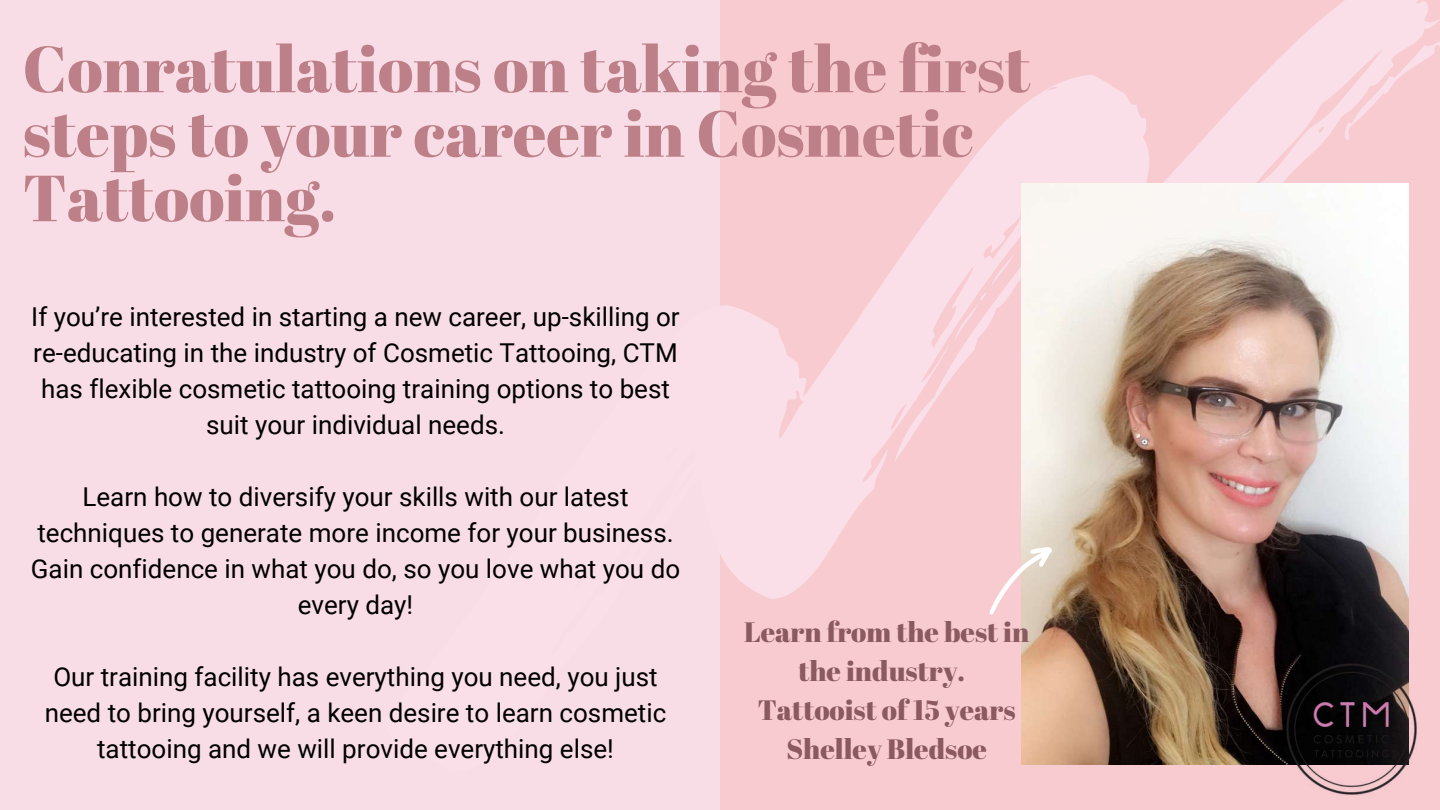
<style>
.page{position:relative;width:1440px;height:810px;background:#fff}
.page>*{position:absolute;margin:0;border:0;box-sizing:border-box;transform-origin:0 0}
.t1{font:65px/64.5px "Abril Fatface";color:#bd8089}
.t2{font:28px/39px "Abril Fatface";color:#8b5960;text-align:center}
.t3{font:26px/36px "Roboto";color:#000;text-align:center}
</style>
<div class="page">
<div style="left:0;top:0;width:720px;height:810px;background:#fadfe8"></div>
<svg style="left:720px;top:0;width:720px;height:810px;background:#f8d0d6"></svg>
<svg style="left:944px;top:292px;width:45px;height:49px;background:#f8d3db"></svg>
<img style="left:1021px;top:183px;width:388px;height:582px">
<svg style="left:989px;top:534px;width:64px;height:92px;background:#ebd0cb"></svg>
<img style="left:1277px;top:655px;width:149px;height:148px">
<h1 class="t1" style="left:23px;top:35px;width:1009px">Conratulations on taking the first steps to your career in Cosmetic<br>Tattooing.</h1>
<p class="t3" style="left:31px;top:299px;width:650px">If you’re interested in starting a new career, up-skilling or re-educating in the industry of Cosmetic Tattooing, CTM has flexible cosmetic tattooing training options to best suit your individual needs.</p>
<p class="t3" style="left:31px;top:479px;width:651px">Learn how to diversify your skills with our latest techniques to generate more income for your business.<br>Gain confidence in what you do, so you love what you do every day!</p>
<p class="t3" style="left:45px;top:659px;width:623px">Our training facility has everything you need, you just need to bring yourself, a keen desire to learn cosmetic tattooing and we will provide everything else!</p>
<p class="t2" style="left:744px;top:611px;width:287px">Learn from the best in the industry.<br>Tattooist of 15 years<br>Shelley Bledsoe</p>
</div>
